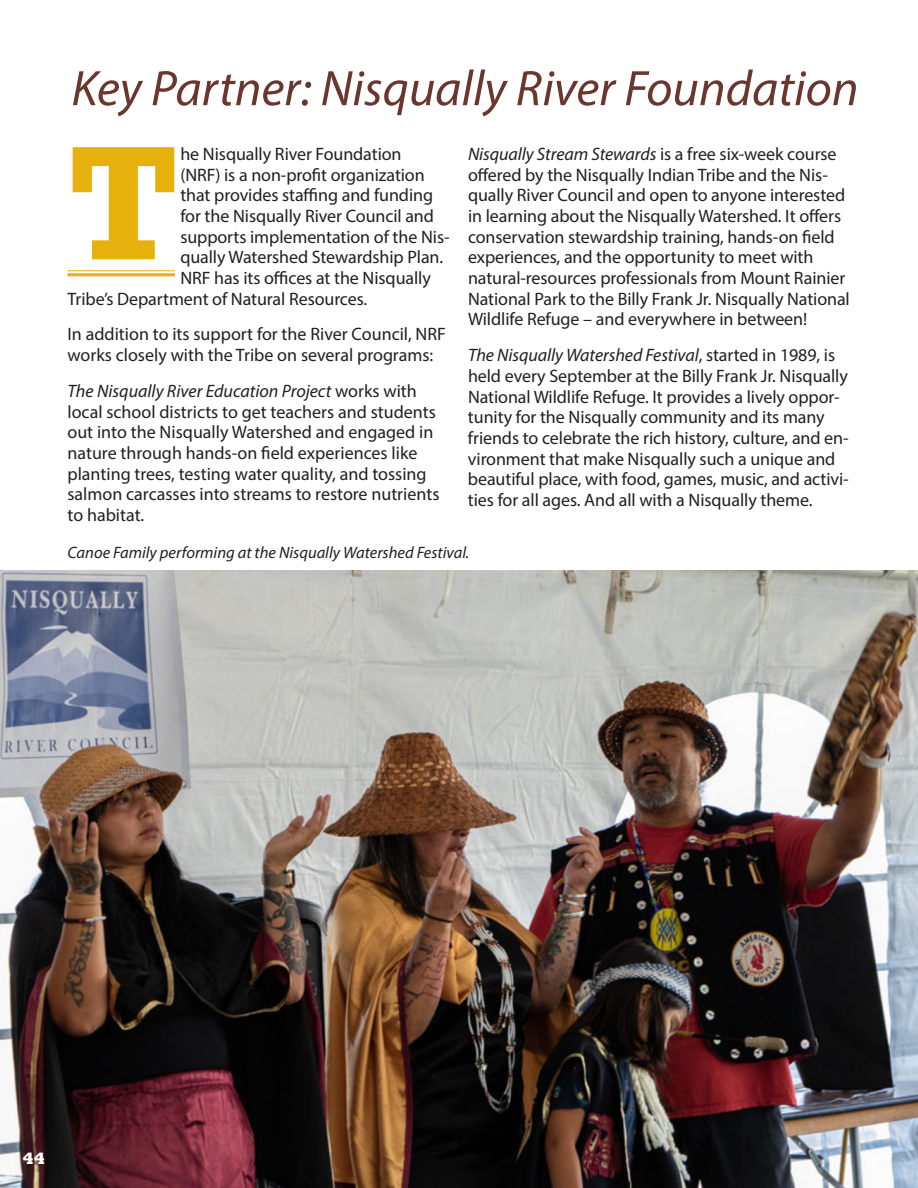
<style>
.page{position:relative;width:918px;height:1188px;background:#fff}
.page>*{position:absolute;margin:0;border:0;box-sizing:border-box;transform-origin:0 0}
.NO_CHILD_HEADLINES_14_14__03{font:700 165px "Rockwell";color:#e6b00d}
.PARAGRAPH{font:italic 50.25px "Myriad Pro";color:#6b362d}
.t1{font:18px/20.7px "Myriad Pro";letter-spacing:-.005em;color:#231f20}
.AVENIR_TEXT{font:italic 16.5px "Myriad Pro";color:#231f20}
.AVENIR_TEXT-2{font:800 16.5px "Rockwell";color:#fff}
.s1{font-style:italic}
</style>
<div class="page">
<img style="left:0;top:570px;width:918px;height:618px">
<hr style="left:68px;top:270px;width:107px;height:1px;background:#e6b00d">
<hr style="left:68px;top:273px;width:107px;height:3px;background:#e6b00d">
<p class="PARAGRAPH" style="left:71px;top:57px;width:789px">Key Partner: Nisqually River Foundation</p>
<p class="t1" style="left:180px;top:143px;width:223px">he Nisqually River Foundation</p>
<p class="t1" style="left:180px;top:164px;width:246px">(NRF) is a non-profit organization</p>
<p class="t1" style="left:180px;top:185px;width:254px">that provides staffing and funding</p>
<p class="t1" style="left:180px;top:205px;width:255px">for the Nisqually River Council and</p>
<p class="t1" style="left:180px;top:226px;width:271px">supports implementation of the Nis-</p>
<p class="t1" style="left:180px;top:247px;width:264px">qually Watershed Stewardship Plan.</p>
<p class="t1" style="left:180px;top:267px;width:252px">NRF has its offices at the Nisqually</p>
<p class="t1" style="left:68px;top:288px;width:301px">Tribe’s Department of Natural Resources.</p>
<p class="t1" style="left:68px;top:324px;width:380px">In addition to its support for the River Council, NRF works closely with the Tribe on several programs:</p>
<p class="t1" style="left:68px;top:380px;width:374px"><span class="s1">The Nisqually River Education Project</span> works with local school districts to get teachers and students out into the Nisqually Watershed and engaged in nature through hands-on field experiences like planting trees, testing water quality, and tossing salmon carcasses into streams to restore nutrients to habitat.</p>
<p class="NO_CHILD_HEADLINES_14_14__03" style="left:68px;top:104px;width:113px">T</p>
<p class="t1" style="left:468px;top:143px;width:383px"><span class="s1">Nisqually Stream Stewards</span> is a free six-week course offered by the Nisqually Indian Tribe and the Nis&shy;qually River Council and open to anyone interested in learning about the Nisqually Watershed. It offers conservation stewardship training, hands-on field experiences, and the opportunity to meet with natural-resources professionals from Mount Rainier National Park to the Billy Frank Jr. Nisqually National Wildlife Refuge – and everywhere in between!</p>
<p class="t1" style="left:468px;top:344px;width:382px"><span class="s1">The Nisqually Watershed Festival</span>, started in 1989, is held every September at the Billy Frank Jr. Nisqually National Wildlife Refuge. It provides a lively oppor&shy;tunity for the Nisqually community and its many friends to celebrate the rich history, culture, and en&shy;vironment that make Nisqually such a unique and beautiful place, with food, games, music, and activi&shy;ties for all ages. And all with a Nisqually theme.</p>
<p class="AVENIR_TEXT" style="left:68px;top:542px;width:403px">Canoe Family performing at the Nisqually Watershed Festival.</p>
<p class="AVENIR_TEXT-2" style="left:22px;top:1149px;width:24px">44</p>
</div>
